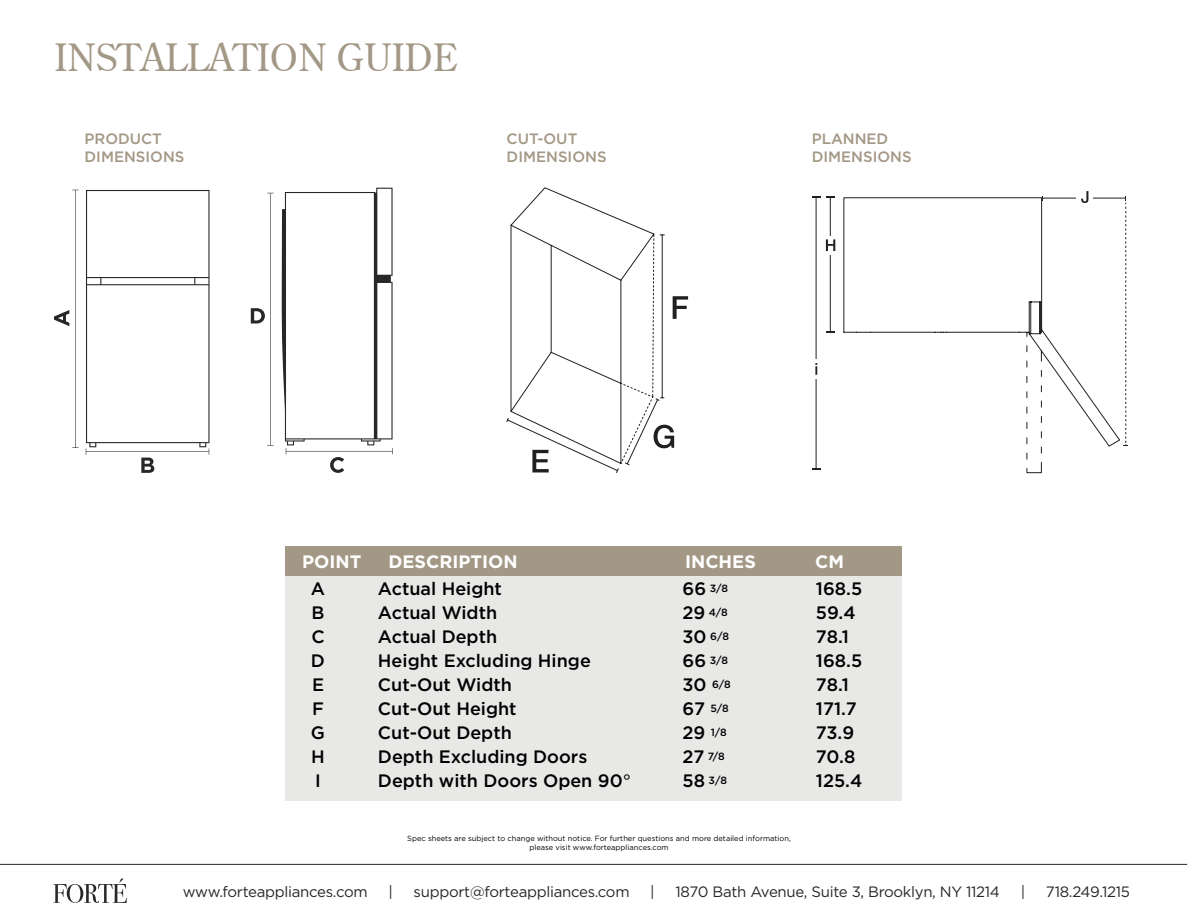
<style>
.page{position:relative;width:1188px;height:918px;background:#fff}
.page>*{position:absolute;margin:0;border:0;box-sizing:border-box;transform-origin:0 0}
.t1{font:37.5px "Century";color:#a39785}
.t2{font:500 18px/24px "Gotham";color:#000}
.t3{font:700 18px "Gotham";color:#fff}
.t4{font:15px "Gotham";letter-spacing:-.02em;color:#272727}
.t5{font:500 15px/18px "Gotham";color:#a39785}
.t6{font:500 10.5px "Gotham";color:#000}
.t7{font:7.5px/9px "Gotham";color:#000;text-align:center}
.s1{font-weight:400}
.s2{font-size:18px}
</style>
<div class="page">
<hr style="left:0;top:864px;width:1187px;height:1px;background:#272727">
<svg style="left:53px;top:879px;width:74px;height:24px"></svg>
<svg style="left:506px;top:188px;width:182px;height:285px"></svg>
<svg style="left:843px;top:197px;width:277px;height:276px"></svg>
<hr style="left:830px;top:197px;width:1px;height:135px;background:#221f20">
<hr style="left:1043px;top:198px;width:83px;height:1px;background:#221f20">
<svg style="left:1124px;top:196px;width:4px;height:250px"></svg>
<hr style="left:816px;top:197px;width:1px;height:272px;background:#221f20">
<svg style="left:812px;top:197px;width:23px;height:1px"></svg>
<div style="left:825px;top:236px;width:16px;height:18px;background:#fff"></div>
<svg style="left:826px;top:239px;width:9px;height:12px"></svg>
<div style="left:1076px;top:188px;width:16px;height:18px;background:#fff"></div>
<svg style="left:1081px;top:191px;width:7px;height:12px"></svg>
<svg style="left:816px;top:360px;width:2px;height:19px"></svg>
<svg style="left:815px;top:363px;width:2px;height:12px"></svg>
<div style="left:286px;top:546px;width:616px;height:255px;background:#e8e9e6"></div>
<div style="left:286px;top:546px;width:616px;height:30px;background:#a39785"></div>
<svg style="left:54px;top:190px;width:25px;height:258px"></svg>
<svg style="left:86px;top:190px;width:124px;height:283px"></svg>
<svg style="left:251px;top:193px;width:23px;height:253px"></svg>
<svg style="left:281px;top:188px;width:112px;height:285px"></svg>
<h1 class="t1" style="left:55px;top:37px;width:405px">INSTALLATION GUIDE</h1>
<p class="t5" style="left:85px;top:130px;width:101px">PRODUCT<br>DIMENSIONS</p>
<p class="t5" style="left:507px;top:130px;width:101px">CUT-OUT<br>DIMENSIONS</p>
<p class="t5" style="left:812px;top:130px;width:101px">PLANNED<br>DIMENSIONS</p>
<p class="t3" style="left:302px;top:550px;width:61px">POINT</p>
<p class="t3" style="left:388px;top:550px;width:131px">DESCRIPTION</p>
<p class="t3" style="left:685px;top:550px;width:72px">INCHES</p>
<p class="t3" style="left:815px;top:550px;width:30px">CM</p>
<p class="t2" style="left:311px;top:576px;width:16px;text-align:justify">A B C D E F G H I</p>
<p class="t2" style="left:378px;top:576px;width:254px">Actual Height<br>Actual Width<br>Actual Depth<br>Height Excluding Hinge<br>Cut-Out Width<br>Cut-Out Height<br>Cut-Out Depth<br>Depth Excluding Doors<br>Depth with Doors Open 90<span class="s1">°</span></p>
<p class="t6" style="left:683px;top:581px;width:47px"><span class="s2">66</span> 3/8</p>
<p class="t2" style="left:816px;top:576px;width:48px">168.5<br>59.4<br>78.1<br>168.5<br>78.1<br>171.7<br>73.9<br>70.8<br>125.4</p>
<p class="t6" style="left:683px;top:605px;width:47px"><span class="s2">29</span> 4/8</p>
<p class="t6" style="left:683px;top:629px;width:48px"><span class="s2">30</span> 6/8</p>
<p class="t6" style="left:683px;top:653px;width:47px"><span class="s2">66</span> 3/8</p>
<p class="t6" style="left:683px;top:677px;width:50px"><span class="s2">30</span> 6/8</p>
<p class="t6" style="left:683px;top:701px;width:48px"><span class="s2">67</span> 5/8</p>
<p class="t6" style="left:683px;top:725px;width:46px"><span class="s2">29</span> 1/8</p>
<p class="t6" style="left:683px;top:749px;width:44px"><span class="s2">27</span> 7/8</p>
<p class="t6" style="left:683px;top:773px;width:46px"><span class="s2">58</span> 3/8</p>
<p class="t7" style="left:407px;top:834px;width:385px">Spec sheets are subject to change without notice. For further questions and more detailed information, please visit www.forteappliances.com</p>
<p class="t4" style="left:183px;top:882px;width:186px">www.forteappliances.com</p>
<p class="t4" style="left:388px;top:882px;width:6px">|</p>
<p class="t4" style="left:414px;top:882px;width:217px">support@forteappliances.com</p>
<p class="t4" style="left:650px;top:882px;width:6px">|</p>
<p class="t4" style="left:676px;top:882px;width:326px">1870 Bath Avenue, Suite 3, Brooklyn, NY 11214</p>
<p class="t4" style="left:1021px;top:882px;width:6px">|</p>
<p class="t4" style="left:1046px;top:882px;width:86px">718.249.1215</p>
</div>
